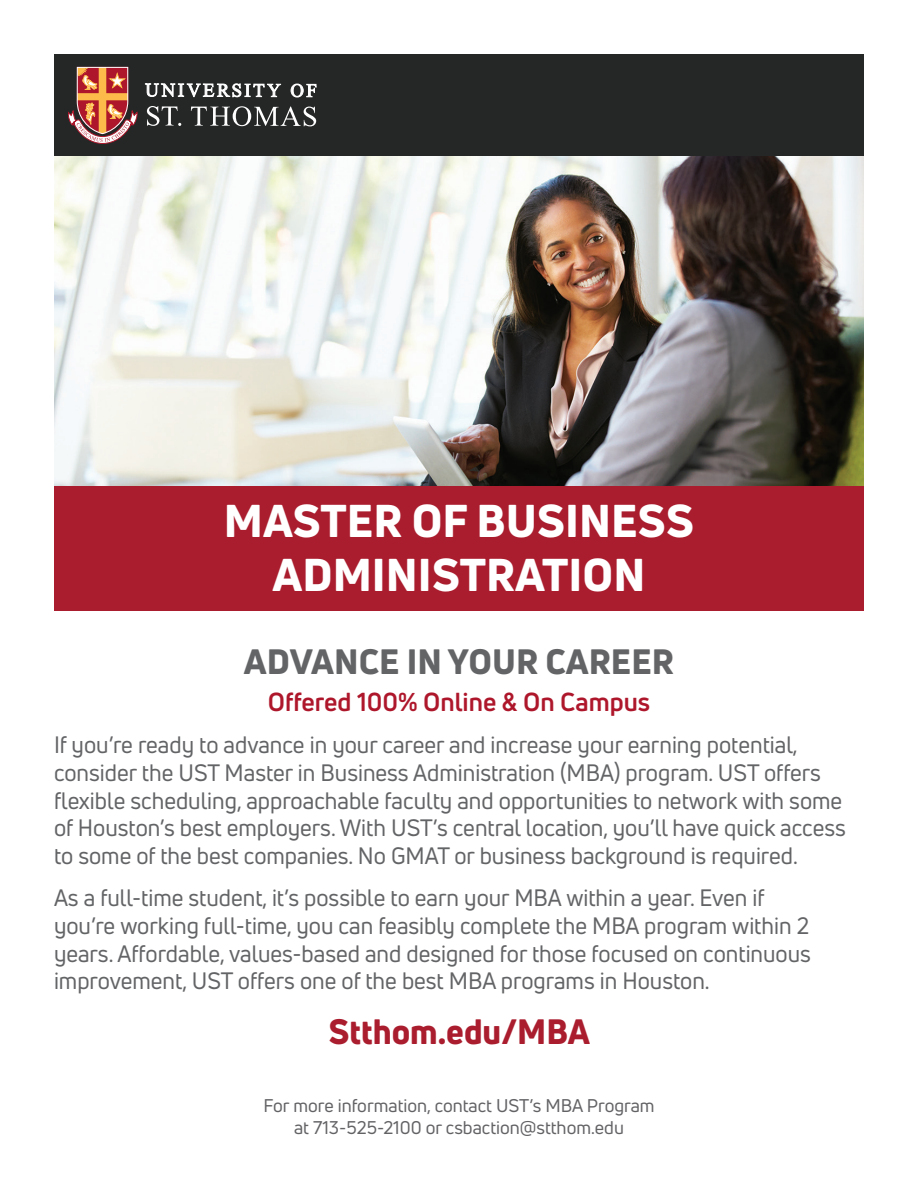
<style>
.page{position:relative;width:918px;height:1188px;background:#fff}
.page>*{position:absolute;margin:0;border:0;box-sizing:border-box;transform-origin:0 0}
.t1{font:800 45px/54px "Uni Neue";color:#fff;text-align:center}
.t2{font:800 34.5px "Uni Neue";color:#636466}
.t3{font:800 34.5px "Uni Neue";color:#aa1d2e}
.t4{font:700 25.5px "Uni Neue";color:#ae172b}
.t5{font:23.25px/27.9px "Uni Neue";color:#636466}
.t6{font:18px "Uni Neue";color:#636366}
</style>
<div class="page">
<div style="left:54px;top:54px;width:810px;height:103px;background:#252626"></div>
<svg style="left:145px;top:84px;width:136px;height:13px"></svg>
<svg style="left:291px;top:84px;width:25px;height:13px"></svg>
<svg style="left:147px;top:106px;width:34px;height:20px"></svg>
<svg style="left:191px;top:106px;width:125px;height:20px"></svg>
<svg style="left:68px;top:67px;width:70px;height:77px"></svg>
<img style="left:54px;top:157px;width:810px;height:329px">
<div style="left:54px;top:486px;width:810px;height:125px;background:#aa1d2e"></div>
<p class="t1" style="left:224px;top:493px;width:472px">MASTER OF BUSINESS<br>ADMINISTRATION</p>
<p class="t2" style="left:244px;top:638px;width:432px">ADVANCE IN YOUR CAREER</p>
<p class="t4" style="left:268px;top:686px;width:384px">Offered 100% Online &amp; On Campus</p>
<p class="t5" style="left:54px;top:730px;width:793px">If you’re ready to advance in your career and increase your earning potential, consider the UST Master in Business Administration (MBA) program. UST offers flexible scheduling, approachable faculty and opportunities to network with some of Houston’s best employers. With UST’s central location, you’ll have quick access to some of the best companies. No GMAT or business background is required.</p>
<p class="t5" style="left:54px;top:883px;width:758px">As a full-time student, it’s possible to earn your MBA within a year. Even if you’re working full-time, you can feasibly complete the MBA program within 2 years. Affordable, values-based and designed for those focused on continuous improvement, UST offers one of the best MBA programs in Houston.</p>
<p class="t3" style="left:329px;top:1009px;width:263px">Stthom.edu/MBA</p>
<p class="t6" style="left:263px;top:1094px;width:393px">For more information, contact UST’s MBA Program</p>
<p class="t6" style="left:294px;top:1116px;width:331px">at 713-525-2100 or csbaction@stthom.edu</p>
</div>
